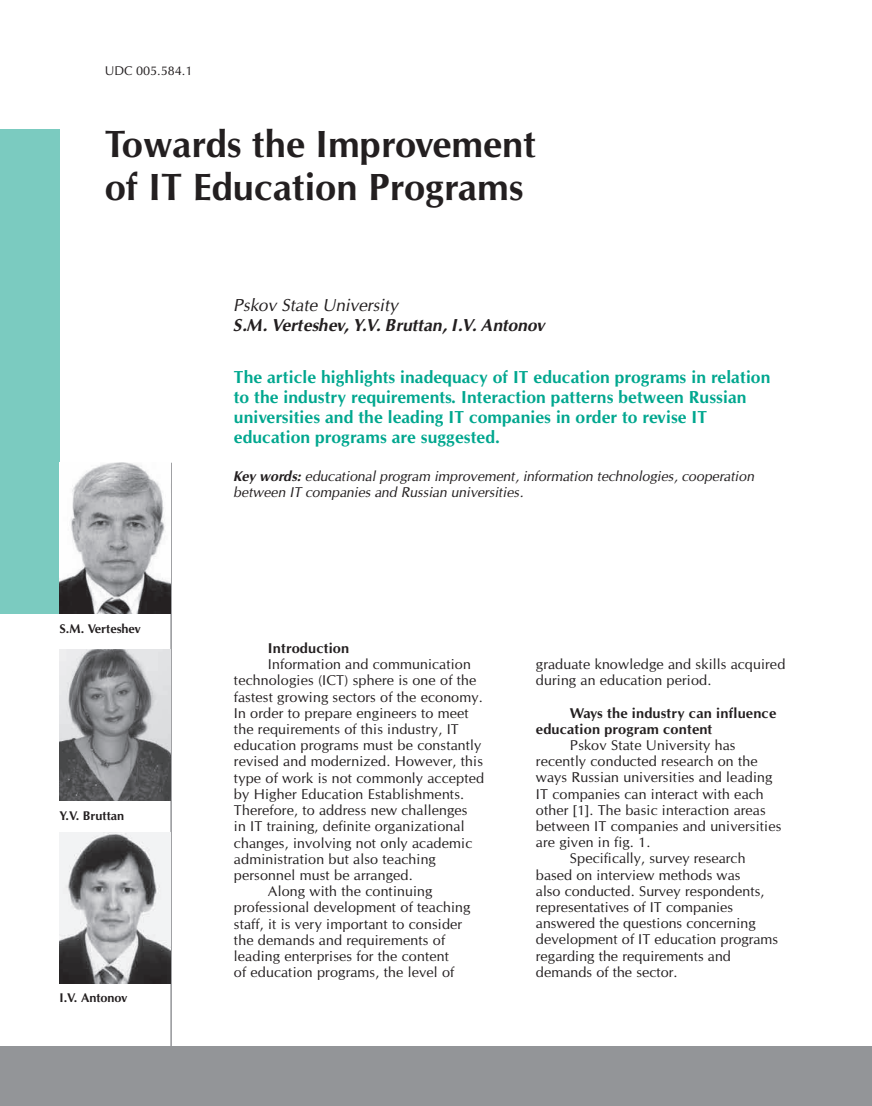
<style>
.page{position:relative;width:872px;height:1106px;background:#fff}
.page>*{position:absolute;margin:0;border:0;box-sizing:border-box;transform-origin:0 0}
.t1{font:700 36px/43.2px "Opium New";color:#231f20}
.t2{font:700 16.5px/19.8px "Opium New";letter-spacing:.005em;color:#00a78f}
.t3{font:italic 700 16.5px "Opium New";color:#231f20}
.t4{font:italic 16.5px "Opium New";color:#231f20}
.t5{font:13.5px/16.2px "Opium New";letter-spacing:.01em;color:#231f20}
.t6{font:italic 13.5px/16.2px "Opium New";color:#231f20}
.t7{font:700 13.5px/16.2px "Opium New";letter-spacing:.01em;color:#231f20}
.t8{font:700 12px "Opium New";color:#231f20}
.t9{font:12px "Opium New";color:#231f20}
.s1{font-weight:700}
</style>
<div class="page">
<div style="left:0;top:1046px;width:872px;height:60px;background:#939598"></div>
<div style="left:0;top:129px;width:60px;height:484px;background:#7bcbc0"></div>
<hr style="left:170px;top:463px;width:2px;height:583px;background:#939598">
<img style="left:60px;top:462px;width:110px;height:151px">
<img style="left:60px;top:649px;width:110px;height:151px">
<img style="left:60px;top:832px;width:110px;height:151px">
<p class="t9" style="left:105px;top:64px;width:10px">UDC</p>
<p class="t9" style="left:136px;top:64px;width:58px">005.584.1</p>
<h1 class="t1" style="left:105px;top:123px;width:433px">Towards the Improvement of IT Education Programs</h1>
<p class="t8" style="left:60px;top:621px;width:83px">S.M. Verteshev</p>
<p class="t8" style="left:60px;top:808px;width:66px">Y.V. Bruttan</p>
<p class="t8" style="left:60px;top:990px;width:69px">I.V. Antonov</p>
<p class="t4" style="left:234px;top:294px;width:166px">Pskov State University</p>
<p class="t3" style="left:234px;top:315px;width:313px">S.M. Verteshev, Y.V. Bruttan, I.V. Antonov</p>
<p class="t2" style="left:234px;top:367px;width:538px">The article highlights inadequacy of IT education programs in relation to the industry requirements. Interaction patterns between Russian universities and the leading IT companies in order to revise IT education programs are suggested.</p>
<p class="t6" style="left:234px;top:468px;width:522px"><span class="s1">Key words:</span> educational program improvement, information technologies, cooperation between IT companies and Russian universities.</p>
<p class="t7" style="left:268px;top:640px;width:83px">Introduction</p>
<p class="t5" style="left:268px;top:656px;width:204px">I nformation and communication</p>
<p class="t5" style="left:234px;top:672px;width:244px">technologies (ICT) sphere is one of the</p>
<p class="t5" style="left:234px;top:688px;width:250px">fastest growing sectors of the economy.</p>
<p class="t5" style="left:234px;top:705px;width:236px">I n order to prepare engineers to meet</p>
<p class="t5" style="left:234px;top:721px;width:219px">the requirements of this industry, IT</p>
<p class="t5" style="left:234px;top:737px;width:249px">education programs must be constantly</p>
<p class="t5" style="left:234px;top:753px;width:250px">revised and modernized. However, this</p>
<p class="t5" style="left:234px;top:769px;width:252px">type of work is not commonly accepted</p>
<p class="t5" style="left:234px;top:786px;width:232px">by Higher Education Establishments.</p>
<p class="t5" style="left:234px;top:802px;width:235px">Therefore, to address new challenges</p>
<p class="t5" style="left:234px;top:818px;width:232px">in IT training, definite organizational</p>
<p class="t5" style="left:234px;top:834px;width:240px">changes, involving not only academic</p>
<p class="t5" style="left:234px;top:850px;width:203px">administration but also teaching</p>
<p class="t5" style="left:234px;top:867px;width:180px">personnel must be arranged.</p>
<p class="t5" style="left:268px;top:883px;width:166px">Along with the continuing</p>
<p class="t5" style="left:234px;top:899px;width:238px">professional development of teaching</p>
<p class="t5" style="left:234px;top:915px;width:230px">staff, it is very important to consider</p>
<p class="t5" style="left:234px;top:931px;width:213px">the demands and requirements of</p>
<p class="t5" style="left:234px;top:948px;width:217px">leading enterprises for the content</p>
<p class="t5" style="left:234px;top:964px;width:222px">of education programs, the level of</p>
<p class="t5" style="left:536px;top:656px;width:251px">graduate knowledge and skills acquired during an education period.</p>
<p class="t7" style="left:536px;top:704px;width:242px;text-indent:34px">Ways the industry can influence education program content</p>
<p class="t5" style="left:570px;top:737px;width:167px">Pskov State U niversity has</p>
<p class="t5" style="left:536px;top:753px;width:223px">recently conducted research on the</p>
<p class="t5" style="left:536px;top:769px;width:238px">ways Russian universities and leading</p>
<p class="t5" style="left:536px;top:785px;width:229px">IT companies can interact with each</p>
<p class="t5" style="left:536px;top:801px;width:231px">other [1]. The basic interaction areas</p>
<p class="t5" style="left:536px;top:818px;width:247px">between IT companies and universities</p>
<p class="t5" style="left:536px;top:834px;width:116px">are given in fig. 1.</p>
<p class="t5" style="left:570px;top:850px;width:177px">Specifically, survey research</p>
<p class="t5" style="left:536px;top:866px;width:206px">based on interview methods was</p>
<p class="t5" style="left:536px;top:882px;width:230px">also conducted. Survey respondents,</p>
<p class="t5" style="left:536px;top:899px;width:199px">representatives of IT companies</p>
<p class="t5" style="left:536px;top:915px;width:221px">answered the questions concerning</p>
<p class="t5" style="left:536px;top:931px;width:244px">development of IT education programs</p>
<p class="t5" style="left:536px;top:947px;width:196px">regarding the requirements and</p>
<p class="t5" style="left:536px;top:963px;width:143px">demands of the sector.</p>
</div>
